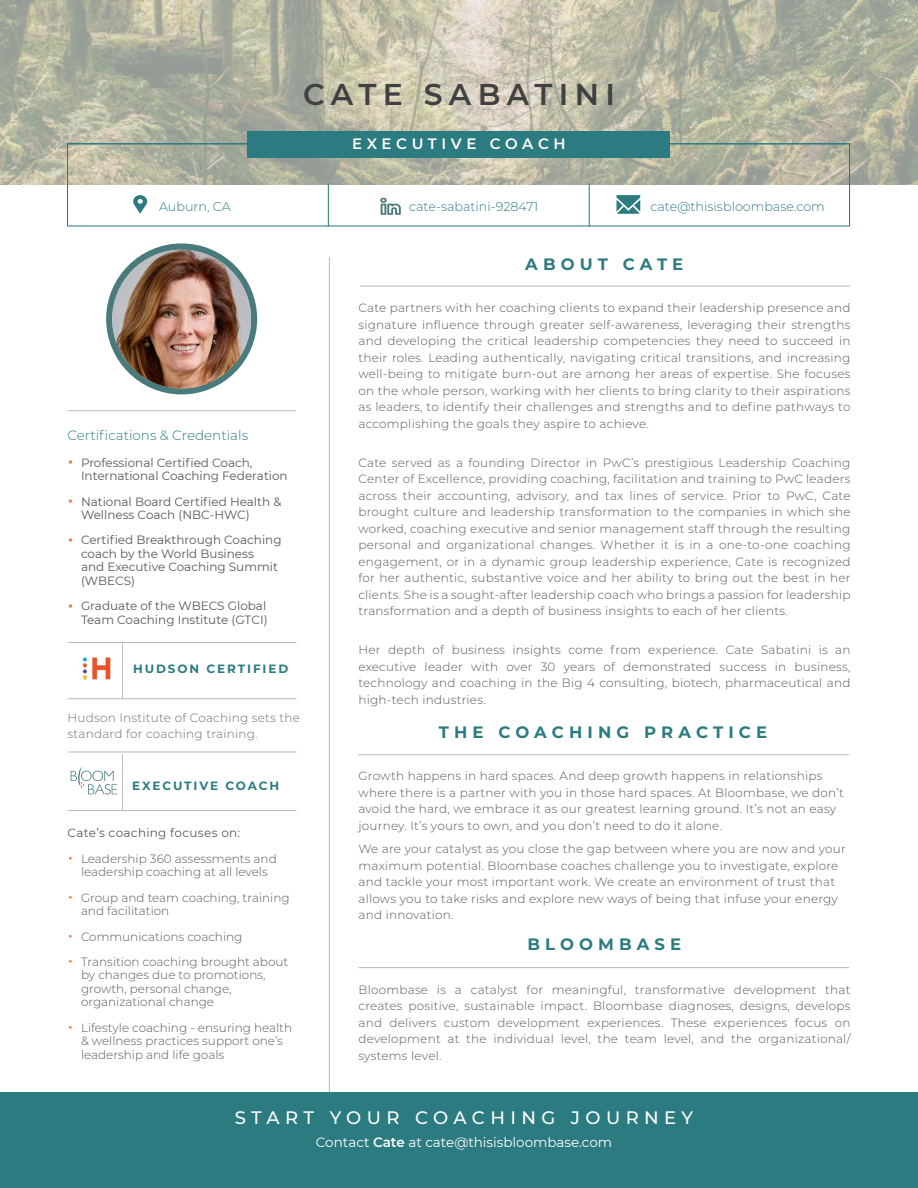
<style>
.page{position:relative;width:918px;height:1188px;background:#fff}
.page>*{position:absolute;margin:0;border:0;box-sizing:border-box;transform-origin:0 0}
.t1{font:600 30px "Montserrat";letter-spacing:.21em;color:#414042}
.t2{font:500 18px "Montserrat";letter-spacing:.3em;color:#fff}
.t3{font:700 16.5px "Montserrat";letter-spacing:.31em;color:#2c7b80}
.t4{font:600 15px "Montserrat";letter-spacing:.3em;color:#fff}
.t5{font:13.5px "Montserrat";color:#fff}
.t6{font:300 13.5px "Montserrat";color:#2c7b80}
.t7{font:300 12.75px "Montserrat";color:#2c7b80}
.t8{font:300 12px/16.5px "Montserrat";letter-spacing:.02em;color:#58595b;text-align:justify}
.t9{font:300 12px/13.5px "Montserrat";color:#58595b}
.t10{font:12px/13.5px "Montserrat";color:#58595b}
.t11{font:300 12px/16.5px "Montserrat";letter-spacing:.02em;color:#6d6e71}
.t12{font:700 12px "Montserrat";letter-spacing:.16em;color:#2c7b80}
.t13{font:12px "Montserrat";letter-spacing:.03em;color:#58595b}
.s1{font-size:21px;color:#ee764a}
.s2{font-weight:600}
</style>
<div class="page">
<svg style="left:0;top:1px;width:918px;height:184px;background:#b7b7a4"></svg>
<div style="left:106px;top:243px;width:151px;height:151px;background:#497a7c;border-radius:50%"></div>
<img style="left:112px;top:250px;width:139px;height:139px;border-radius:69px">
<hr style="left:68px;top:143px;width:782px;height:2px;background:#2c7b80">
<hr style="left:68px;top:225px;width:782px;height:2px;background:#2c7b80">
<hr style="left:68px;top:642px;width:229px;height:1px;background:#bcbec0">
<hr style="left:68px;top:698px;width:229px;height:1px;background:#bcbec0">
<hr style="left:68px;top:810px;width:229px;height:1px;background:#bcbec0">
<hr style="left:68px;top:751px;width:229px;height:2px;background:#bcbec0">
<hr style="left:328px;top:183px;width:1px;height:44px;background:#2c7b80">
<hr style="left:67px;top:143px;width:1px;height:84px;background:#2c7b80">
<hr style="left:849px;top:143px;width:1px;height:83px;background:#2c7b80">
<hr style="left:589px;top:183px;width:1px;height:44px;background:#2c7b80">
<hr style="left:329px;top:257px;width:1px;height:931px;background:#bcbec0">
<hr style="left:122px;top:755px;width:1px;height:56px;background:#bcbec0">
<hr style="left:122px;top:643px;width:1px;height:56px;background:#bcbec0">
<hr style="left:358px;top:754px;width:491px;height:1px;background:#bcbec0">
<hr style="left:358px;top:967px;width:491px;height:1px;background:#bcbec0">
<div style="left:248px;top:131px;width:422px;height:27px;background:#2c7b80"></div>
<hr style="left:67px;top:410px;width:229px;height:1px;background:#bcbec0">
<svg style="left:133px;top:195px;width:14px;height:19px"></svg>
<svg style="left:616px;top:195px;width:24px;height:19px"></svg>
<svg style="left:380px;top:198px;width:21px;height:17px"></svg>
<div style="left:0;top:1092px;width:918px;height:96px;background:#2c7b80"></div>
<hr style="left:360px;top:286px;width:490px;height:1px;background:#bcbec0">
<img style="left:82px;top:657px;width:29px;height:23px">
<svg style="left:70px;top:767px;width:48px;height:28px"></svg>
<h1 class="t1" style="left:303px;top:73px;width:313px">CATE SABATINI</h1>
<p class="t4" style="left:352px;top:133px;width:215px">EXECUTIVE COACH</p>
<p class="t7" style="left:159px;top:198px;width:73px">Auburn, CA</p>
<p class="t7" style="left:650px;top:198px;width:176px">cate@thisisbloombase.com</p>
<p class="t7" style="left:409px;top:198px;width:131px">cate-sabatini-928471</p>
<p class="t6" style="left:68px;top:426px;width:182px">Certifications &amp; Credentials</p>
<p class="t10" style="left:81px;top:455px;width:208px;text-indent:-14px"><span class="s1">•</span> Professional Certified Coach,<br>International Coaching Federation</p>
<p class="t10" style="left:81px;top:494px;width:202px;text-indent:-14px"><span class="s1">•</span> National Board Certified Health &amp;<br>Wellness Coach (NBC-HWC)</p>
<p class="t10" style="left:81px;top:533px;width:202px;text-indent:-14px"><span class="s1">•</span> Certified Breakthrough Coaching coach by the World Business<br>and Executive Coaching Summit (WBECS)</p>
<p class="t10" style="left:68px;top:599px;width:202px;text-align:right"><span class="s1">•</span> Graduate of the WBECS Global<br>Team Coaching Institute (GTCI)</p>
<p class="t12" style="left:133px;top:660px;width:157px">HUDSON CERTIFIED</p>
<p class="t11" style="left:68px;top:709px;width:234px">Hudson Institute of Coaching sets the standard for coaching training.</p>
<p class="t12" style="left:132px;top:777px;width:148px">EXECUTIVE COACH</p>
<p class="t13" style="left:68px;top:825px;width:174px">Cate’s coaching focuses on:</p>
<p class="t9" style="left:68px;top:851px;width:211px;text-align:center"><span class="s1">•</span> Leadership 360 assessments and leadership coaching at all levels</p>
<p class="t9" style="left:81px;top:890px;width:210px;text-indent:-14px"><span class="s1">•</span> Group and team coaching, training and facilitation</p>
<p class="t9" style="left:68px;top:929px;width:176px"><span class="s1">•</span> Communications coaching</p>
<p class="t9" style="left:81px;top:955px;width:209px;text-indent:-14px"><span class="s1">•</span> Transition coaching brought about by changes due to promotions, growth, personal change, organizational change</p>
<p class="t9" style="left:81px;top:1020px;width:213px;text-indent:-14px"><span class="s1">•</span> Lifestyle coaching - ensuring health &amp; wellness practices support one’s leadership and life goals</p>
<h3 class="t3" style="left:525px;top:252px;width:160px">ABOUT CATE</h3>
<p class="t8" style="left:358px;top:299px;width:494px">Cate partners with her coaching clients to expand their leadership presence and signature influence through greater self-awareness, leveraging their strengths and developing the critical leadership competencies they need to succeed in their roles. Leading authentically, navigating critical transitions, and increasing well-being to mitigate burn-out are among her areas of expertise. She focuses on the whole person, working with her clients to bring clarity to their aspirations as leaders, to identify their challenges and strengths and to define pathways to accomplishing the goals they aspire to achieve.</p>
<p class="t8" style="left:358px;top:454px;width:494px">Cate served as a founding Director in PwC’s prestigious Leadership Coaching Center of Excellence, providing coaching, facilitation and training to PwC leaders across their accounting, advisory, and tax lines of service. Prior to PwC, Cate brought culture and leadership transformation to the companies in which she worked, coaching executive and senior management staff through the resulting personal and organizational changes. Whether it is in a one-to-one coaching engagement, or in a dynamic group leadership experience, Cate is recognized for her authentic, substantive voice and her ability to bring out the best in her clients. She is a sought-after leadership coach who brings a passion for leadership transformation and a depth of business insights to each of her clients.</p>
<p class="t8" style="left:358px;top:641px;width:494px">Her depth of business insights come from experience. Cate Sabatini is an executive leader with over 30 years of demonstrated success in business, technology and coaching in the Big 4 consulting, biotech, pharmaceutical and high-tech industries.</p>
<h3 class="t3" style="left:439px;top:721px;width:330px">THE COACHING PRACTICE</h3>
<p class="t8" style="left:358px;top:767px;width:487px;text-align:left">Growth happens in hard spaces. And deep growth happens in relationships where there is a partner with you in those hard spaces. At Bloombase, we don’t avoid the hard, we embrace it as our greatest learning ground. It’s not an easy journey. It’s yours to own, and you don’t need to do it alone.</p>
<p class="t8" style="left:358px;top:840px;width:489px;text-align:left">We are your catalyst as you close the gap between where you are now and your maximum potential. Bloombase coaches challenge you to investigate, explore and tackle your most important work. We create an environment of trust that allows you to take risks and explore new ways of being that infuse your energy and innovation.</p>
<h3 class="t3" style="left:528px;top:932px;width:155px">BLOOMBASE</h3>
<p class="t8" style="left:358px;top:981px;width:494px">Bloombase is a catalyst for meaningful, transformative development that creates positive, sustainable impact. Bloombase diagnoses, designs, develops and delivers custom development experiences. These experiences focus on development at the individual level, the team level, and the organizational/ systems level.</p>
<h2 class="t2" style="left:235px;top:1105px;width:460px">START YOUR COACHING JOURNEY</h2>
<p class="t5" style="left:316px;top:1133px;width:298px">Contact <span class="s2">Cate</span> at cate@thisisbloombase.com</p>
</div>
